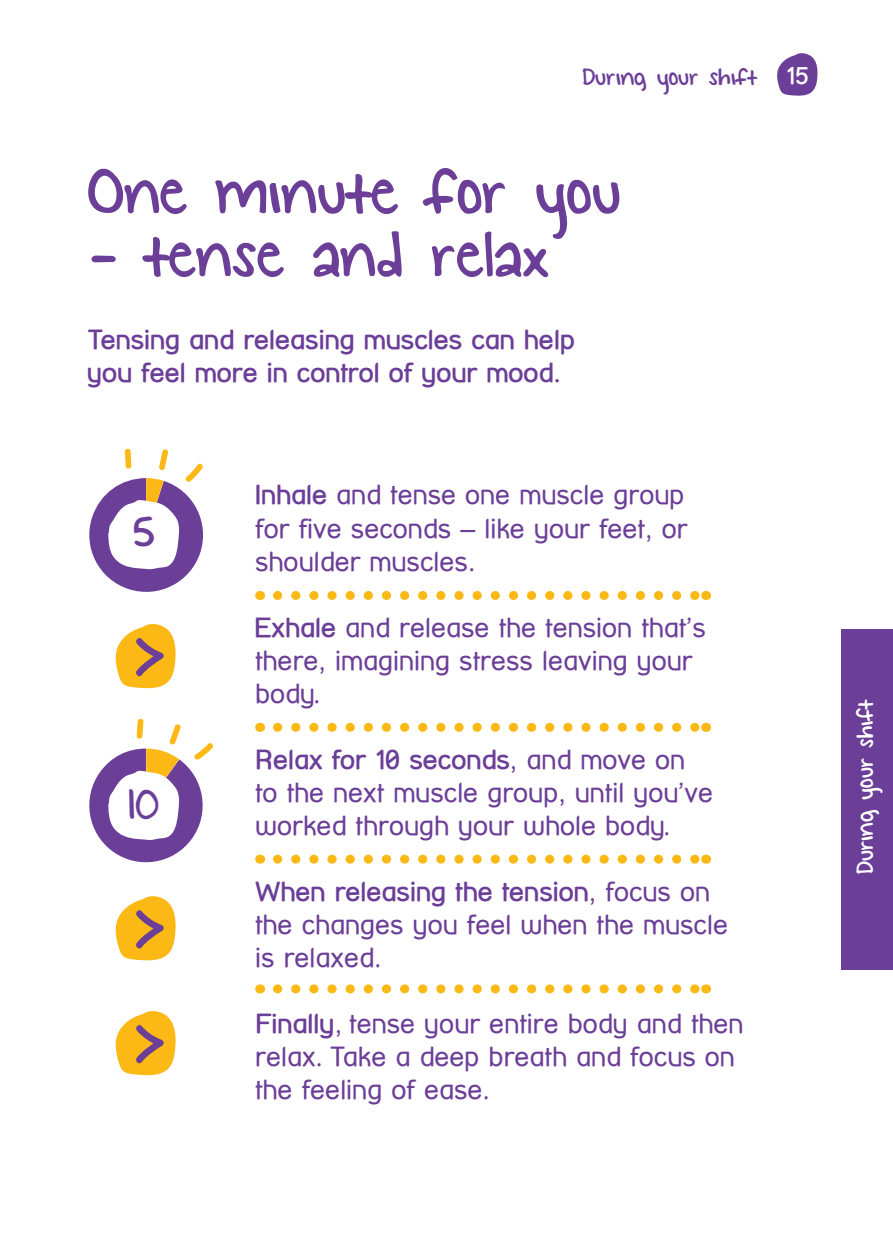
<style>
.page{position:relative;width:893px;height:1259px;background:#fff}
.page>*{position:absolute;margin:0;border:0;box-sizing:border-box;transform-origin:0 0}
.t1{font:72px "KG Small Town Southern Girl";color:#6b3e98}
.t2{font:47.4px "KG Small Town Southern Girl";color:#6b3e98}
.t3{font:27px/33px "Street Corner";color:#6b3e98}
.t4{font:700 27px/33px "Street Corner";color:#6b3e98}
.t5{font:27px "KG Small Town Southern Girl";color:#6b3e98}
.t6{font:27px "KG Small Town Southern Girl";color:#fff}
.s1{font-family:"Street Corner";font-weight:700;font-size:24px;color:#fff}
.s2{font-weight:700}
</style>
<div class="page">
<svg style="left:89px;top:448px;width:114px;height:144px"></svg>
<svg style="left:89px;top:718px;width:124px;height:145px"></svg>
<svg style="left:277px;top:591px;width:420px;height:9px"></svg>
<svg style="left:277px;top:723px;width:420px;height:9px"></svg>
<svg style="left:277px;top:854px;width:420px;height:9px"></svg>
<svg style="left:277px;top:984px;width:420px;height:9px"></svg>
<svg style="left:115px;top:624px;width:61px;height:65px"></svg>
<div style="left:842px;top:629px;width:51px;height:340px;background:#6b3e98"></div>
<svg style="left:115px;top:896px;width:61px;height:65px"></svg>
<svg style="left:115px;top:1011px;width:61px;height:65px"></svg>
<svg style="left:777px;top:53px;width:41px;height:43px"></svg>
<p class="t5" style="left:582px;top:62px;width:228px">During your shift <span class="s1">15</span></p>
<h1 class="t1" style="left:87px;top:153px;width:536px">One minute for you</h1>
<h1 class="t1" style="left:87px;top:216px;width:465px">- tense and relax</h1>
<p class="t4" style="left:87px;top:323px;width:489px">Tensing and releasing muscles can help you feel more in control of your mood.</p>
<h2 class="t2" style="left:132px;top:506px;width:24px">5</h2>
<h2 class="t2" style="left:128px;top:779px;width:33px">10</h2>
<p class="t3" style="left:255px;top:478px;width:434px"><span class="s2">Inhale</span> and tense one muscle group for five seconds – like your feet, or shoulder muscles.</p>
<p class="t3" style="left:255px;top:610px;width:452px"><span class="s2">Exhale</span> and release the tension that’s there, imagining stress leaving your body.</p>
<p class="t3" style="left:255px;top:742px;width:459px"><span class="s2">Relax for 10 seconds</span>, and move on to the next muscle group, until you’ve worked through your whole body.</p>
<p class="t3" style="left:255px;top:874px;width:474px"><span class="s2">When releasing the tension</span>, focus on the changes you feel when the muscle is relaxed.</p>
<p class="t3" style="left:255px;top:1006px;width:490px"><span class="s2">Finally</span>, tense your entire body and then relax. Take a deep breath and focus on the feeling of ease.</p>
<p class="t6" style="left:850px;top:874px;width:178px;rotate:-90deg">During your shift</p>
</div>
